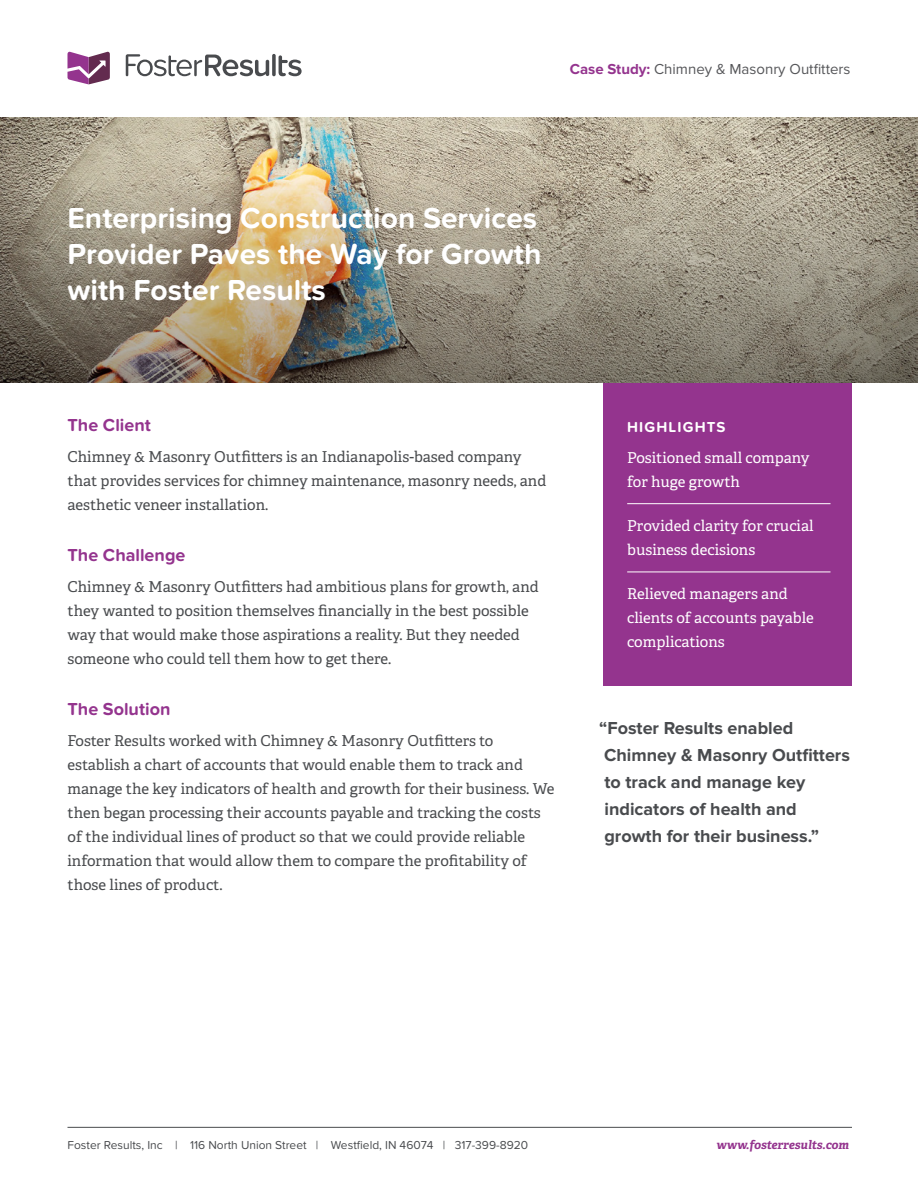
<style>
.page{position:relative;width:918px;height:1188px;background:#fff}
.page>*{position:absolute;margin:0;border:0;box-sizing:border-box;transform-origin:0 0}
.t1{font:700 30px/36px "Proxima Nova Soft";color:#fff}
.t2{font:700 18px/27px "Proxima Nova";color:#494b4e}
.t3{font:700 18px "Proxima Nova Soft";color:#94348e}
.t4{font:15px/24px "Adelle";color:#494b4e}
.t5{font:15px/24px "Adelle";color:#fff}
.t6{font:15px "Proxima Nova";color:#555659}
.t7{font:700 15px "Proxima Nova Soft";letter-spacing:.075em;color:#fff}
.t8{font:12px "Proxima Nova Soft";color:#494b4e}
.t9{font:italic 700 12px "Adelle";color:#94348e}
.s1{font-weight:700;color:#94348e}
</style>
<div class="page">
<div style="left:603px;top:383px;width:249px;height:303px;background:#94348e"></div>
<img style="left:0;top:117px;width:918px;height:266px">
<hr style="left:627px;top:503px;width:204px;height:1px;background:#fff">
<hr style="left:627px;top:572px;width:204px;height:1px;background:#fff">
<svg style="left:67px;top:52px;width:43px;height:32px"></svg>
<svg style="left:126px;top:54px;width:143px;height:22px"></svg>
<svg style="left:272px;top:54px;width:4px;height:22px"></svg>
<svg style="left:279px;top:55px;width:23px;height:21px"></svg>
<hr style="left:68px;top:1127px;width:784px;height:1px;background:#494b4e">
<p class="t6" style="left:570px;top:60px;width:282px"><span class="s1">Case Study:</span> Chimney &amp; Masonry Outfitters</p>
<p class="t1" style="left:68px;top:201px;width:475px">Enterprising Construction Services<br>Provider Paves the Way for Growth with Foster Results</p>
<p class="t3" style="left:68px;top:415px;width:85px">The Client</p>
<p class="t4" style="left:68px;top:444px;width:480px">Chimney &amp; Masonry Outfitters is an Indianapolis-based company that provides services for chimney maintenance, masonry needs, and aesthetic veneer installation.</p>
<p class="t3" style="left:68px;top:545px;width:120px">The Challenge</p>
<p class="t4" style="left:68px;top:574px;width:473px">Chimney &amp; Masonry Outfitters had ambitious plans for growth, and they wanted to position themselves financially in the best possible way that would make those aspirations a reality. But they needed someone who could tell them how to get there.</p>
<p class="t3" style="left:68px;top:698px;width:104px">The Solution</p>
<p class="t4" style="left:68px;top:728px;width:488px">Foster Results worked with Chimney &amp; Masonry Outfitters to establish a chart of accounts that would enable them to track and manage the key indicators of health and growth for their business. We then began processing their accounts payable and tracking the costs of the individual lines of product so that we could provide reliable information that would allow them to compare the profitability of those lines of product.</p>
<p class="t7" style="left:627px;top:418px;width:100px">HIGHLIGHTS</p>
<p class="t5" style="left:627px;top:445px;width:184px">Positioned small company for huge growth</p>
<p class="t5" style="left:627px;top:513px;width:188px">Provided clarity for crucial business decisions</p>
<p class="t5" style="left:627px;top:581px;width:188px">Relieved managers and clients of accounts payable complications</p>
<p class="t2" style="left:599px;top:715px;width:252px">“Foster Results enabled<br>Chimney &amp; Masonry Outfitters to track and manage key indicators of health and growth for their business.”</p>
<p class="t8" style="left:68px;top:1138px;width:462px">Foster Results, Inc | 116 North Union Street | Westfield, IN 46074 | 317-399-8920</p>
<p class="t9" style="left:716px;top:1136px;width:134px">www.fosterresults.com</p>
</div>
